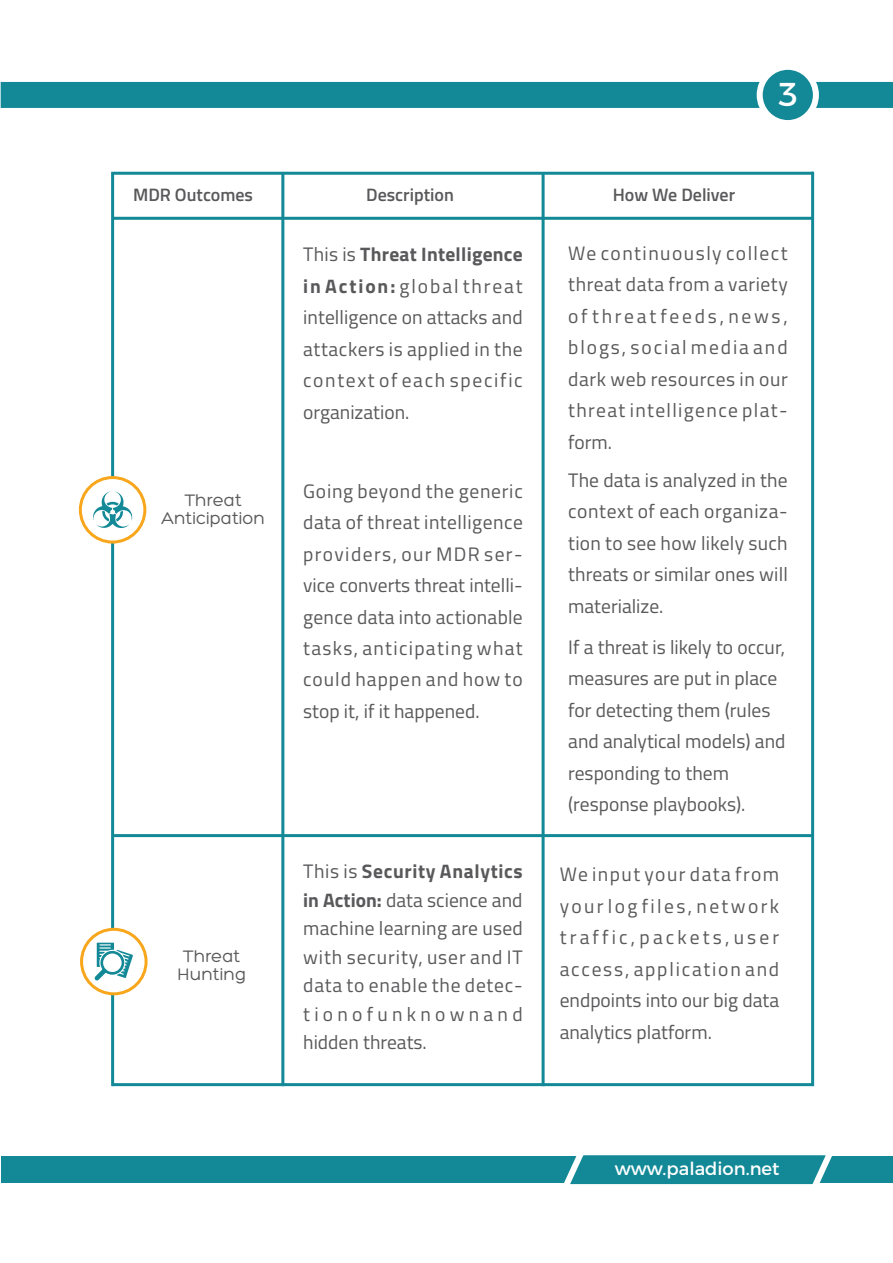
<style>
.page{position:relative;width:893px;height:1263px;background:#fff}
.page>*{position:absolute;margin:0;border:0;box-sizing:border-box;transform-origin:0 0}
.t1{font:33px "Montserrat";color:#fff}
.t2{font:19.5px/31.5px "Titillium";color:#59595b;text-align:justify}
.t3{font:600 18px "Titillium";color:#59595b}
.t4{font:18px/18px "Hero";color:#59595b;text-align:center}
.t5{font:18px "Montserrat";color:#fff}
.s1{font-weight:700}
</style>
<div class="page">
<div style="left:1px;top:82px;width:892px;height:26px;background:#138997"></div>
<div style="left:760px;top:67px;width:56px;height:56px;background:#138997;border-radius:50%"></div>
<div style="left:757px;top:64px;width:62px;height:62px;border:6px solid #fff;border-radius:50%"></div>
<div style="left:1px;top:1157px;width:892px;height:26px;background:#138997"></div>
<svg style="left:556px;top:1155px;width:284px;height:30px"></svg>
<hr style="left:114px;top:172px;width:699px;height:3px;background:#138997">
<hr style="left:113px;top:217px;width:700px;height:3px;background:#138997">
<hr style="left:113px;top:834px;width:700px;height:3px;background:#138997">
<hr style="left:113px;top:1083px;width:700px;height:3px;background:#138997">
<hr style="left:281px;top:174px;width:3px;height:912px;background:#138997">
<hr style="left:542px;top:174px;width:3px;height:912px;background:#138997">
<hr style="left:811px;top:172px;width:3px;height:914px;background:#138997">
<hr style="left:111px;top:172px;width:3px;height:914px;background:#138997">
<svg style="left:80px;top:477px;width:65px;height:65px"></svg>
<div style="left:79px;top:476px;width:67px;height:67px;border:3px solid #f8a61c;border-radius:50%"></div>
<svg style="left:93px;top:492px;width:39px;height:38px"></svg>
<svg style="left:82px;top:929px;width:64px;height:65px"></svg>
<div style="left:80px;top:928px;width:68px;height:67px;border:3px solid #f8a61c;border-radius:50%"></div>
<svg style="left:94px;top:943px;width:39px;height:38px"></svg>
<p class="t3" style="left:133px;top:181px;width:122px">MDR Outcomes</p>
<p class="t4" style="left:162px;top:491px;width:105px">Threat<br>Anticipation</p>
<p class="t4" style="left:178px;top:947px;width:70px">Threat<br>Hunting</p>
<p class="t3" style="left:366px;top:181px;width:89px">Description</p>
<p class="t3" style="left:613px;top:181px;width:124px">How We Deliver</p>
<h1 class="t1" style="left:778px;top:68px;width:22px">3</h1>
<p class="t2" style="left:303px;top:238px;width:221px">This is <span class="s1">Threat Intelligence in Action:</span> global threat intelligence on attacks and attackers is applied in the context of each specific organization.</p>
<p class="t2" style="left:303px;top:474px;width:221px">Going beyond the generic data of threat intelligence providers, our MDR ser&shy;vice converts threat intelli&shy;gence data into actionable tasks, anticipating what could happen and how to stop it, if it happened.</p>
<p class="t2" style="left:568px;top:236px;width:221px">We continuously collect threat data from a variety of threat feeds, news, blogs, social media and dark web resources in our threat intelligence plat&shy;form.</p>
<p class="t2" style="left:568px;top:463px;width:221px">The data is analyzed in the context of each organiza&shy;tion to see how likely such threats or similar ones will materialize.</p>
<p class="t2" style="left:568px;top:630px;width:219px;text-align:left">If a threat is likely to occur, measures are put in place for detecting them (rules and analytical models) and responding to them (response playbooks).</p>
<p class="t2" style="left:303px;top:856px;width:221px;line-height:28.5px">This is <span class="s1">Security Analytics in Action:</span> data science and machine learning are used with security, user and IT data to enable the detec&shy;tion of unknown and hidden threats.</p>
<p class="t2" style="left:560px;top:858px;width:221px">We input your data from your log files, network traffic, packets, user access, application and endpoints into our big data analytics platform.</p>
<p class="t5" style="left:615px;top:1154px;width:166px">www.paladion.net</p>
</div>
